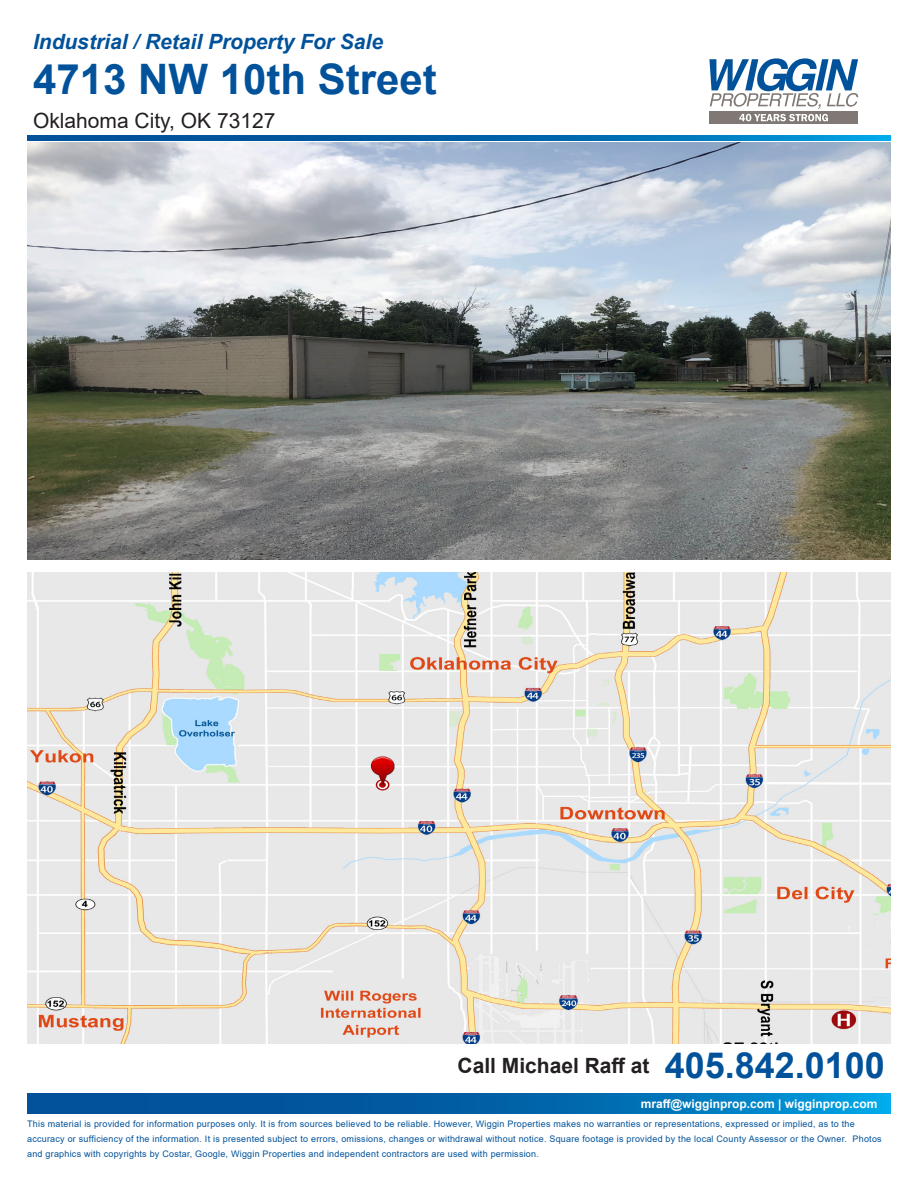
<style>
.page{position:relative;width:918px;height:1188px;background:#fff}
.page>*{position:absolute;margin:0;border:0;box-sizing:border-box;transform-origin:0 0}
.t1{font:700 42px "Arial";color:#01529a}
.t2{font:italic 700 21px "Arial";color:#01529a}
.t3{font:700 21px "Arial";color:#231f20}
.t4{font:21px "Arial";color:#231f20}
.t5{font:700 12px "Arial";color:#fff}
.t6{font:9px/15px "Arial";letter-spacing:.025em;color:#01529a}
.s1{font-size:36px;color:#01529a}
</style>
<div class="page">
<svg style="left:27px;top:1094px;width:864px;height:20px;background:#0068ad"></svg>
<svg style="left:27px;top:135px;width:864px;height:6px;background:#0068ae"></svg>
<div style="left:709px;top:111px;width:149px;height:13px;background:#7f7874"></div>
<svg style="left:709px;top:58px;width:149px;height:63px"></svg>
<img style="left:27px;top:143px;width:864px;height:416px">
<img style="left:27px;top:572px;width:864px;height:471px">
<h2 class="t2" style="left:33px;top:27px;width:352px">Industrial / Retail Property For Sale</h2>
<h1 class="t1" style="left:33px;top:50px;width:405px">4713 NW 10th Street</h1>
<h2 class="t4" style="left:33px;top:106px;width:244px">Oklahoma City, OK 73127</h2>
<h2 class="t3" style="left:458px;top:1051px;width:429px">Call Michael Raff at <span class="s1">405.842.0100</span></h2>
<h3 class="t5" style="left:641px;top:1096px;width:238px">mraff@wigginprop.com | wigginprop.com</h3>
<p class="t6" style="left:27px;top:1117px;width:856px">This material is provided for information purposes only. It is from sources believed to be reliable. However, Wiggin Properties makes no warranties or representations, expressed or implied, as to the accuracy or sufficiency of the information. It is presented subject to errors, omissions, changes or withdrawal without notice. Square footage is provided by the local County Assessor or the Owner. Photos and graphics with copyrights by Costar, Google, Wiggin Properties and independent contractors are used with permission.</p>
</div>
